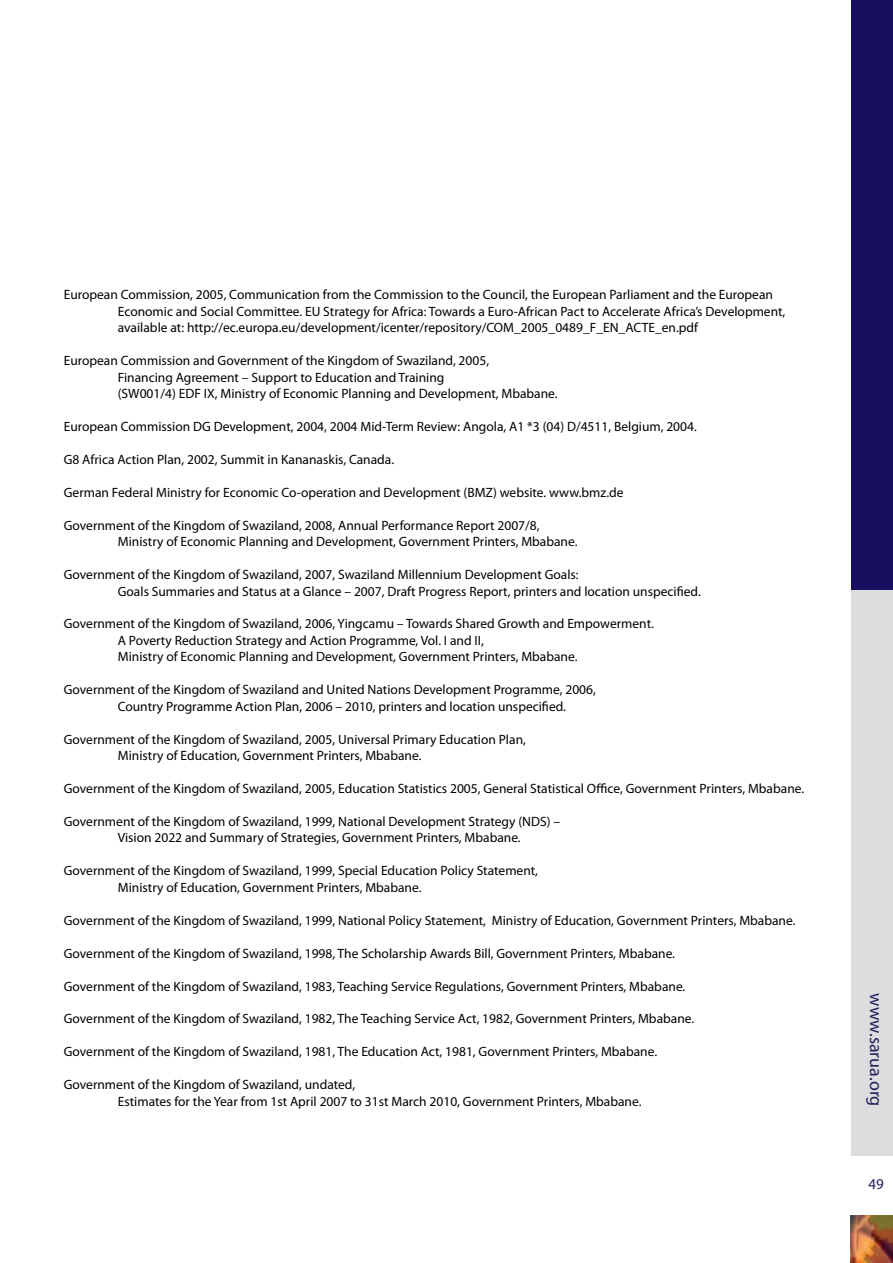
<style>
.page{position:relative;width:893px;height:1263px;background:#fff}
.page>*{position:absolute;margin:0;border:0;box-sizing:border-box;transform-origin:0 0}
.t1{font:18px "Myriad Pro";color:#221d5a}
.t2{font:15px "Myriad Pro";color:#221d5a}
.t3{font:13.5px/16.5px "Myriad Pro";color:#000}
</style>
<div class="page">
<img style="left:851px;top:1215px;width:42px;height:1px">
<div style="left:851px;top:0;width:42px;height:590px;background:#170e5d"></div>
<img style="left:851px;top:1216px;width:42px;height:47px">
<div style="left:851px;top:590px;width:42px;height:566px;background:#dcddde"></div>
<p class="t3" style="left:118px;top:286px;width:669px;text-indent:-54px">European Commission, 2005, Communication from the Commission to the Council, the European Parliament and the European<br>Economic and Social Committee. EU Strategy for Africa: Towards a Euro-African Pact to Accelerate Africa’s Development, available at: http://ec.europa.eu/development/icenter/repository/COM_2005_0489_F_EN_ACTE_en.pdf</p>
<p class="t3" style="left:118px;top:352px;width:441px;text-indent:-54px">European Commission and Government of the Kingdom of Swaziland, 2005,<br>Financing Agreement – Support to Education and Training<br>(SW001/4) EDF IX, Ministry of Economic Planning and Development, Mbabane.</p>
<p class="t3" style="left:64px;top:418px;width:635px">European Commission DG Development, 2004, 2004 Mid-Term Review: Angola, A1 *3 (04) D/4511, Belgium, 2004.</p>
<p class="t3" style="left:64px;top:451px;width:332px">G8 Africa Action Plan, 2002, Summit in Kananaskis, Canada.</p>
<p class="t3" style="left:64px;top:484px;width:561px">German Federal Ministry for Economic Co-operation and Development (BMZ) website. www.bmz.de</p>
<p class="t3" style="left:118px;top:517px;width:461px;text-indent:-54px">Government of the Kingdom of Swaziland, 2008, Annual Performance Report 2007/8,<br>Ministry of Economic Planning and Development, Government Printers, Mbabane.</p>
<p class="t3" style="left:118px;top:566px;width:585px;text-indent:-54px">Government of the Kingdom of Swaziland, 2007, Swaziland Millennium Development Goals:<br>Goals Summaries and Status at a Glance – 2007, Draft Progress Report, printers and location unspecified.</p>
<p class="t3" style="left:118px;top:615px;width:538px;text-indent:-54px">Government of the Kingdom of Swaziland, 2006, Yingcamu – Towards Shared Growth and Empowerment.<br>A Poverty Reduction Strategy and Action Programme, Vol. I and II,<br>Ministry of Economic Planning and Development, Government Printers, Mbabane.</p>
<p class="t3" style="left:118px;top:681px;width:480px;text-indent:-54px">Government of the Kingdom of Swaziland and United Nations Development Programme, 2006,<br>Country Programme Action Plan, 2006 – 2010, printers and location unspecified.</p>
<p class="t3" style="left:118px;top:731px;width:410px;text-indent:-54px">Government of the Kingdom of Swaziland, 2005, Universal Primary Education Plan,<br>Ministry of Education, Government Printers, Mbabane.</p>
<p class="t3" style="left:64px;top:780px;width:742px">Government of the Kingdom of Swaziland, 2005, Education Statistics 2005, General Statistical Office, Government Printers, Mbabane.</p>
<p class="t3" style="left:118px;top:813px;width:444px;text-indent:-54px">Government of the Kingdom of Swaziland, 1999, National Development Strategy (NDS) –<br>Vision 2022 and Summary of Strategies, Government Printers, Mbabane.</p>
<p class="t3" style="left:118px;top:862px;width:422px;text-indent:-54px">Government of the Kingdom of Swaziland, 1999, Special Education Policy Statement,<br>Ministry of Education, Government Printers, Mbabane.</p>
<p class="t3" style="left:64px;top:912px;width:733px">Government of the Kingdom of Swaziland, 1999, National Policy Statement, Ministry of Education, Government Printers, Mbabane.</p>
<p class="t3" style="left:64px;top:945px;width:613px">Government of the Kingdom of Swaziland, 1998, The Scholarship Awards Bill, Government Printers, Mbabane.</p>
<p class="t3" style="left:64px;top:977px;width:623px">Government of the Kingdom of Swaziland, 1983, Teaching Service Regulations, Government Printers, Mbabane.</p>
<p class="t3" style="left:64px;top:1010px;width:632px">Government of the Kingdom of Swaziland, 1982, The Teaching Service Act, 1982, Government Printers, Mbabane.</p>
<p class="t3" style="left:64px;top:1043px;width:595px">Government of the Kingdom of Swaziland, 1981, The Education Act, 1981, Government Printers, Mbabane.</p>
<p class="t3" style="left:118px;top:1076px;width:525px;text-indent:-54px">Government of the Kingdom of Swaziland, undated,<br>Estimates for the Year from 1st April 2007 to 31st March 2010, Government Printers, Mbabane.</p>
<h1 class="t1" style="left:887px;top:993px;width:114px;rotate:90deg">www.sarua.org</h1>
<p class="t2" style="left:868px;top:1174px;width:17px">49</p>
</div>
